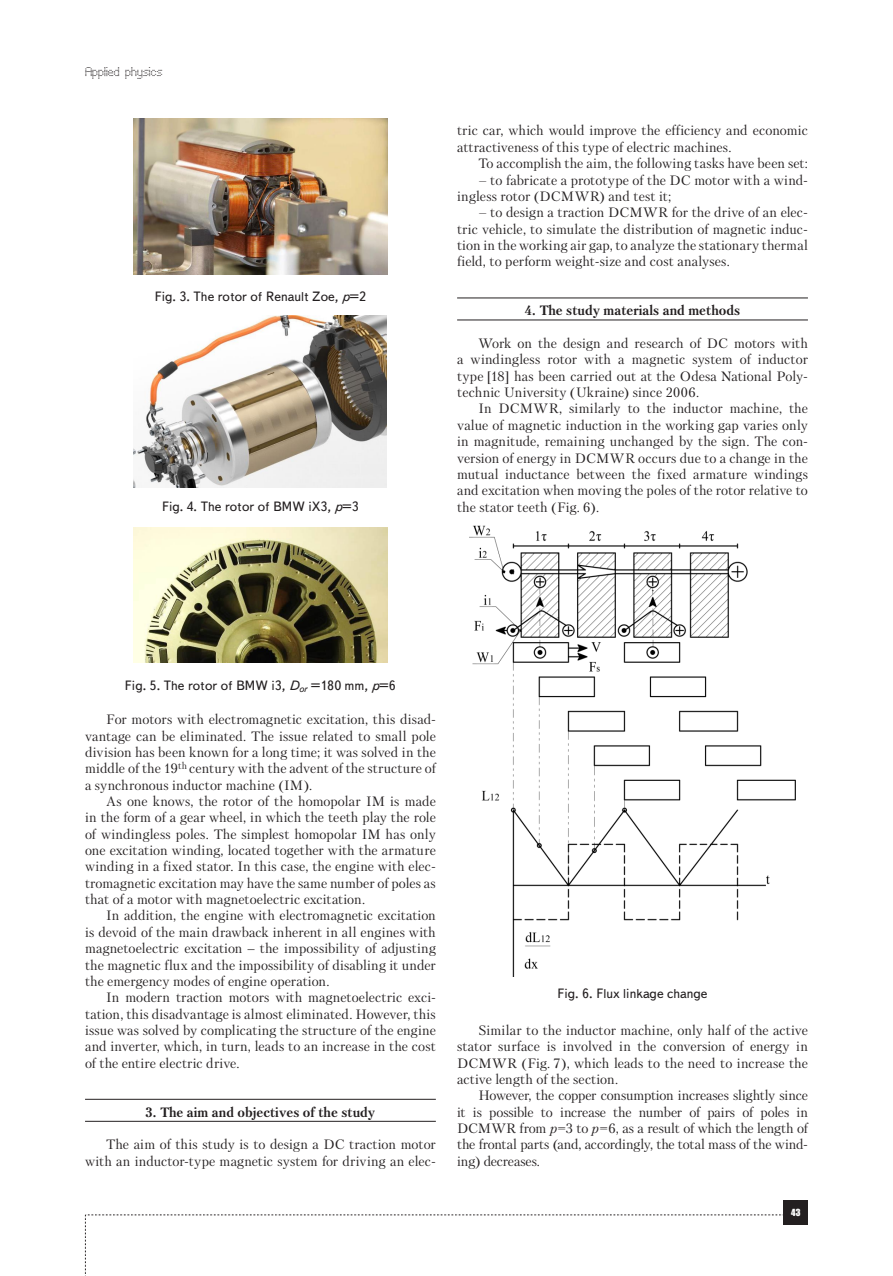
<style>
.page{position:relative;width:893px;height:1276px;background:#fff}
.page>*{position:absolute;margin:0;border:0;box-sizing:border-box;transform-origin:0 0}
.Text__англ{font:13.5px/16.4px "Petersburg C";letter-spacing:.005em;color:#231f20;text-align:justify}
.Рисунок{font:13.5px "Text Book C";color:#231f20}
.Раздел_статьи{font:700 13.5px "Petersburg C";color:#231f20}
.t1{font:12px "Perfo";letter-spacing:.015em;color:#231f20}
.t2{font:9px "Impact";color:#fff}
.s1{font-style:italic}
.s2{font-family:"Times New Roman"}
</style>
<div class="page">
<svg style="left:85px;top:1214px;width:699px;height:62px"></svg>
<div style="left:784px;top:1200px;width:24px;height:24px;background:#231f20"></div>
<hr style="left:85px;top:1099px;width:351px;height:1px;background:#231f20">
<hr style="left:85px;top:1121px;width:351px;height:1px;background:#231f20">
<hr style="left:457px;top:297px;width:351px;height:1px;background:#231f20">
<hr style="left:457px;top:319px;width:351px;height:1px;background:#231f20">
<img style="left:134px;top:118px;width:253px;height:157px">
<img style="left:134px;top:315px;width:253px;height:172px">
<img style="left:134px;top:528px;width:253px;height:134px">
<img style="left:470px;top:525px;width:326px;height:451px">
<p class="t1" style="left:85px;top:65px;width:79px">Applied physics</p>
<p class="Рисунок" style="left:155px;top:289px;width:213px">Fig. 3. The rotor of Renault Zoe, <span class="s1">р</span>=2</p>
<p class="Рисунок" style="left:162px;top:499px;width:198px">Fig. 4. The rotor of BMW iX3, <span class="s1">р</span>=3</p>
<p class="Text__англ" style="left:457px;top:122px;width:352px">tric car, which would improve the efficiency and economic attractiveness of this type of electric machines.</p>
<p class="Text__англ" style="left:478px;top:155px;width:331px">To accomplish the aim, the following tasks have been set:</p>
<p class="Text__англ" style="left:457px;top:171px;width:352px;text-indent:21px">– to fabricate a prototype of the DC motor with a wind&shy;ingless rotor (DCMWR) and test it;</p>
<p class="Text__англ" style="left:457px;top:204px;width:352px;text-indent:21px">– to design a traction DCMWR for the drive of an elec&shy;tric vehicle, to simulate the distribution of magnetic induc&shy;tion in the working air gap, to analyze the stationary thermal field, to perform weight-size and cost analyses.</p>
<p class="Раздел_статьи" style="left:525px;top:303px;width:217px">4. The study materials and methods</p>
<p class="Text__англ" style="left:457px;top:335px;width:352px;text-indent:21px">Work on the design and research of DC motors with a windingless rotor with a magnetic system of inductor type [18] has been carried out at the Odesa National Poly&shy;technic University (Ukraine) since 2006.</p>
<p class="Text__англ" style="left:457px;top:400px;width:352px;text-indent:21px">In DCMWR, similarly to the inductor machine, the value of magnetic induction in the working gap varies only in magnitude, remaining unchanged by the sign. The con&shy;version of energy in DCMWR occurs due to a change in the mutual inductance between the fixed armature windings and excitation when moving the poles of the rotor relative to the stator teeth (Fig. 6).</p>
<p class="Рисунок" style="left:125px;top:678px;width:272px">Fig. 5. The rotor of BMW i3, <span class="s1">D</span><sub>or</sub> =180 mm, <span class="s1">р</span>=6</p>
<p class="Text__англ" style="left:85px;top:711px;width:352px;text-indent:21px">For motors with electromagnetic excitation, this disad&shy;vantage can be eliminated. The issue related to small pole division has been known for a long time; it was solved in the middle of the 19<sup>th</sup> century with the advent of the structure of a synchronous inductor machine (IM).</p>
<p class="Text__англ" style="left:85px;top:793px;width:352px;text-indent:21px">As one knows, the rotor of the homopolar IM is made in the form of a gear wheel, in which the teeth play the role of windingless poles. The simplest homopolar IM has only one excitation winding, located together with the armature winding in a fixed stator. In this case, the engine with elec&shy;tromagnetic excitation may have the same number of poles as that of a motor with magnetoelectric excitation.</p>
<p class="Text__англ" style="left:85px;top:907px;width:352px;text-indent:21px">In addition, the engine with electromagnetic excitation is devoid of the main drawback inherent in all engines with magnetoelectric excitation <span class="s2">‒</span> the impossibility of adjusting the magnetic flux and the impossibility of disabling it under the emergency modes of engine operation.</p>
<p class="Text__англ" style="left:85px;top:989px;width:352px;text-indent:21px">In modern traction motors with magnetoelectric exci&shy;tation, this disadvantage is almost eliminated. However, this issue was solved by complicating the structure of the engine and inverter, which, in turn, leads to an increase in the cost of the entire electric drive.</p>
<p class="Раздел_статьи" style="left:146px;top:1104px;width:231px">3. The aim and objectives of the study</p>
<p class="Text__англ" style="left:85px;top:1136px;width:352px;text-align:right">The aim of this study is to design a DC traction motor with an inductor-type magnetic system for driving an elec-</p>
<p class="Рисунок" style="left:558px;top:986px;width:151px">Fig. 6. Flux linkage change</p>
<p class="Text__англ" style="left:457px;top:1022px;width:352px;text-indent:21px">Similar to the inductor machine, only half of the active stator surface is involved in the conversion of energy in DCMWR (Fig. 7), which leads to the need to increase the active length of the section.</p>
<p class="Text__англ" style="left:457px;top:1087px;width:352px;text-indent:21px">However, the copper consumption increases slightly since it is possible to increase the number of pairs of poles in DCMWR from <span class="s1">р</span>=3 to <span class="s1">р</span>=6, as a result of which the length of the frontal parts (and, accordingly, the total mass of the wind&shy;ing) decreases.</p>
<p class="t2" style="left:791px;top:1205px;width:11px">43</p>
</div>
